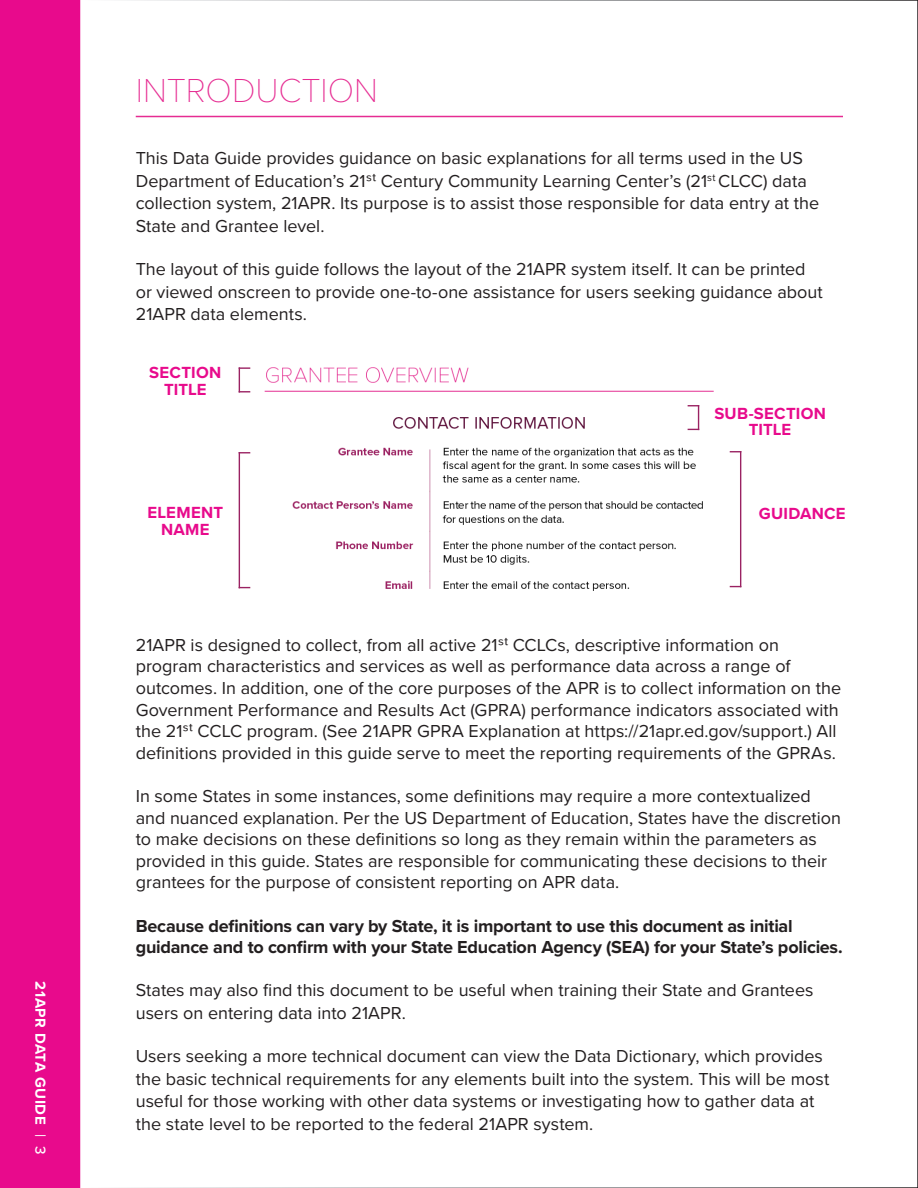
<style>
.page{position:relative;width:918px;height:1188px;background:#fff}
.page>*{position:absolute;margin:0;border:0;box-sizing:border-box;transform-origin:0 0}
.t1{font:100 34.5px "Proxima Nova T";color:#e62c92}
.t2{font:18px/22.5px "Proxima Nova";color:#231f20}
.t3{font:700 18px/21.6px "Proxima Nova";letter-spacing:-.015em;color:#231f20}
.t4{font:700 16.65px/16.6px "Proxima Nova";letter-spacing:.015em;color:#e80a8c;text-align:center}
.t5{font:700 15px "Proxima Nova";letter-spacing:.035em;color:#fff}
.s1{font-weight:500}
</style>
<div class="page">
<div style="left:0;top:0;width:81px;height:1188px;background:#e80a8c"></div>
<hr style="left:136px;top:116px;width:707px;height:1px;background:#e62c92">
<img style="left:249px;top:367px;width:465px;height:224px">
<hr style="left:239px;top:452px;width:1px;height:136px;background:#9a2262">
<svg style="left:239px;top:367px;width:11px;height:25px"></svg>
<svg style="left:688px;top:405px;width:11px;height:25px"></svg>
<hr style="left:740px;top:451px;width:1px;height:136px;background:#9a2262">
<p class="t5" style="left:49px;top:981px;width:174px;rotate:90deg">21APR DATA GUIDE <span class="s1">| 3</span></p>
<p class="t1" style="left:136px;top:70px;width:244px">INTRODUCTION</p>
<p class="t2" style="left:136px;top:147px;width:685px">This Data Guide provides guidance on basic explanations for all terms used in the US Department of Education’s 21st Century Community Learning Center’s (21<sup>st</sup> CLCC) data collection system, 21APR. Its purpose is to assist those responsible for data entry at the State and Grantee level.</p>
<p class="t2" style="left:136px;top:258px;width:687px">The layout of this guide follows the layout of the 21APR system itself. It can be printed or viewed onscreen to provide one-to-one assistance for users seeking guidance about<br>21APR data elements.</p>
<p class="t4" style="left:149px;top:365px;width:73px">SECTION<br>TITLE</p>
<p class="t4" style="left:147px;top:505px;width:77px">ELEMENT<br>NAME</p>
<p class="t4" style="left:714px;top:405px;width:113px">SUB-SECTION<br>TITLE</p>
<p class="t4" style="left:759px;top:506px;width:88px">GUIDANCE</p>
<p class="t2" style="left:136px;top:634px;width:707px;line-height:21.6px">21APR is designed to collect, from all active 21st CCLCs, descriptive information on program characteristics and services as well as performance data across a range of outcomes. In addition, one of the core purposes of the APR is to collect information on the Government Performance and Results Act (GPRA) performance indicators associated with the 21st CCLC program. (See 21APR GPRA Explanation at https://21apr.ed.gov/support.) All definitions provided in this guide serve to meet the reporting requirements of the GPRAs.</p>
<p class="t2" style="left:136px;top:786px;width:707px;line-height:21.6px">In some States in some instances, some definitions may require a more contextualized and nuanced explanation. Per the US Department of Education, States have the discretion to make decisions on these definitions so long as they remain within the parameters as provided in this guide. States are responsible for communicating these decisions to their grantees for the purpose of consistent reporting on APR data.</p>
<p class="t3" style="left:136px;top:915px;width:708px">Because definitions can vary by State, it is important to use this document as initial guidance and to confirm with your State Education Agency (SEA) for your State’s policies.</p>
<p class="t2" style="left:136px;top:980px;width:679px">States may also find this document to be useful when training their State and Grantees users on entering data into 21APR.</p>
<p class="t2" style="left:136px;top:1045px;width:694px">Users seeking a more technical document can view the Data Dictionary, which provides the basic technical requirements for any elements built into the system. This will be most useful for those working with other data systems or investigating how to gather data at the state level to be reported to the federal 21APR system.</p>
</div>
